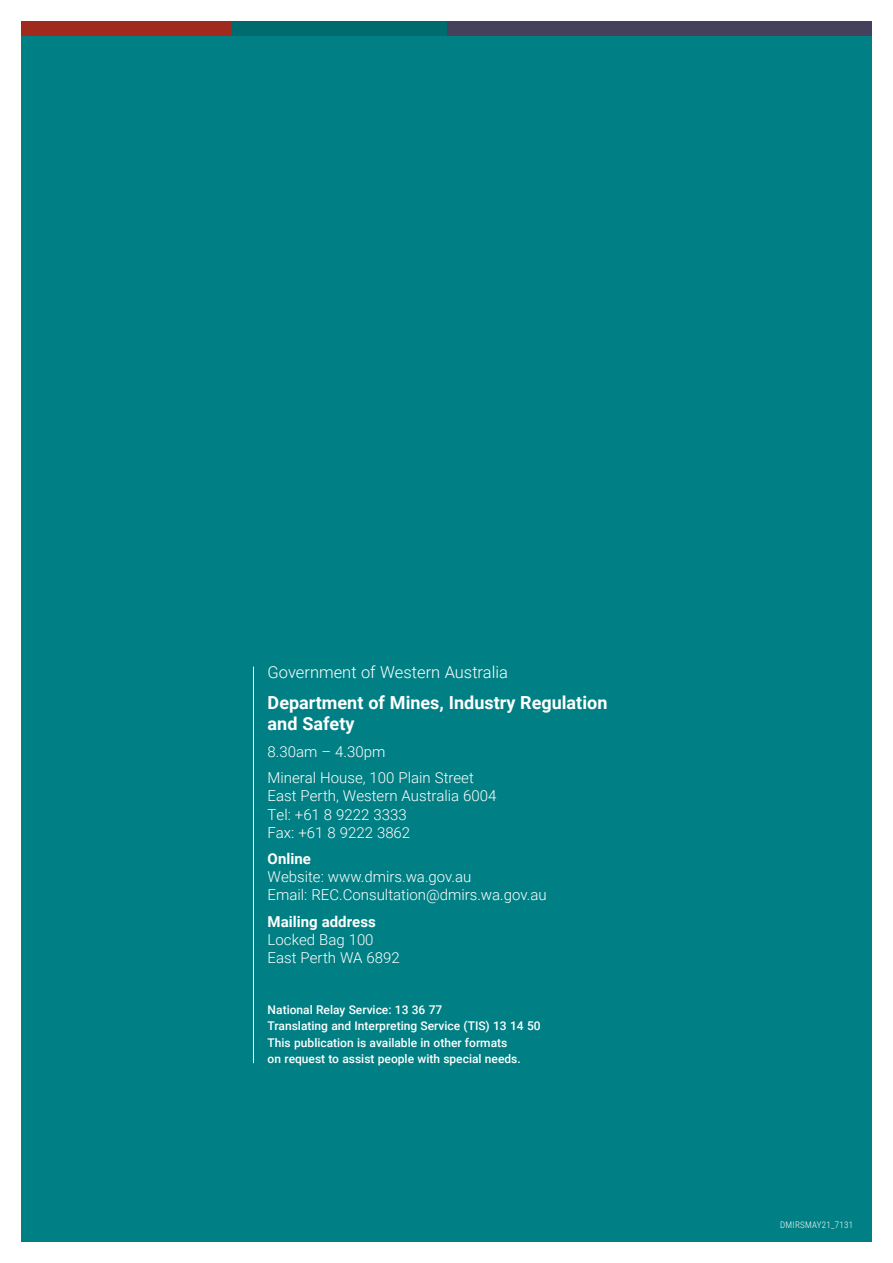
<style>
.page{position:relative;width:893px;height:1263px;background:#fff}
.page>*{position:absolute;margin:0;border:0;box-sizing:border-box;transform-origin:0 0}
.Contact_Header{font:700 18px/21.8px "Roboto";color:#fff}
.Back_page_text{font:300 16.5px "Roboto";color:#fff}
.Contact_body{font:300 15px/18px "Roboto";color:#fff}
.Contact_sub_head{font:700 15px "Roboto";color:#fff}
.Contact_disclaimer{font:500 12px "Roboto";color:#fff}
.t1{font:300 9px "Roboto Condensed";letter-spacing:.03em;color:#fff}
</style>
<div class="page">
<div style="left:21px;top:21px;width:851px;height:1221px;background:#008084"></div>
<hr style="left:253px;top:667px;width:1px;height:396px;background:#fff">
<div style="left:21px;top:21px;width:211px;height:14px;background:#a02a1d"></div>
<div style="left:446px;top:21px;width:426px;height:14px;background:#45415d"></div>
<div style="left:232px;top:21px;width:214px;height:14px;background:#006b6e"></div>
<p class="Back_page_text" style="left:268px;top:661px;width:242px">Government of Western Australia</p>
<p class="Contact_Header" style="left:268px;top:691px;width:341px">Department of Mines, Industry Regulation and Safety</p>
<p class="Contact_body" style="left:268px;top:742px;width:119px">8.30am – 4.30pm</p>
<p class="Contact_body" style="left:268px;top:768px;width:208px">Mineral House, 100 Plain Street</p>
<p class="Contact_body" style="left:268px;top:786px;width:230px">East Perth, Western Australia 6004<br>Tel: +61 8 9222 3333</p>
<p class="Contact_body" style="left:268px;top:823px;width:144px">Fax: +61 8 9222 3862</p>
<p class="Contact_sub_head" style="left:268px;top:848px;width:45px">Online</p>
<p class="Contact_body" style="left:268px;top:867px;width:281px">Website: www.dmirs.wa.gov.au<br>Email: REC.Consultation@dmirs.wa.gov.au</p>
<p class="Contact_sub_head" style="left:268px;top:911px;width:110px">Mailing address</p>
<p class="Contact_body" style="left:268px;top:930px;width:107px">Locked Bag 100</p>
<p class="Contact_body" style="left:268px;top:948px;width:134px">East Perth WA 6892</p>
<p class="Contact_disclaimer" style="left:268px;top:1001px;width:176px">National Relay Service: 13 36 77</p>
<p class="Contact_disclaimer" style="left:268px;top:1017px;width:274px">Translating and Interpreting Service (TIS) 13 14 50</p>
<p class="Contact_disclaimer" style="left:268px;top:1034px;width:241px">This publication is available in other formats</p>
<p class="Contact_disclaimer" style="left:268px;top:1050px;width:255px">on request to assist people with special needs.</p>
<p class="t1" style="left:780px;top:1219px;width:75px">DMIRSMAY21_7131</p>
</div>
